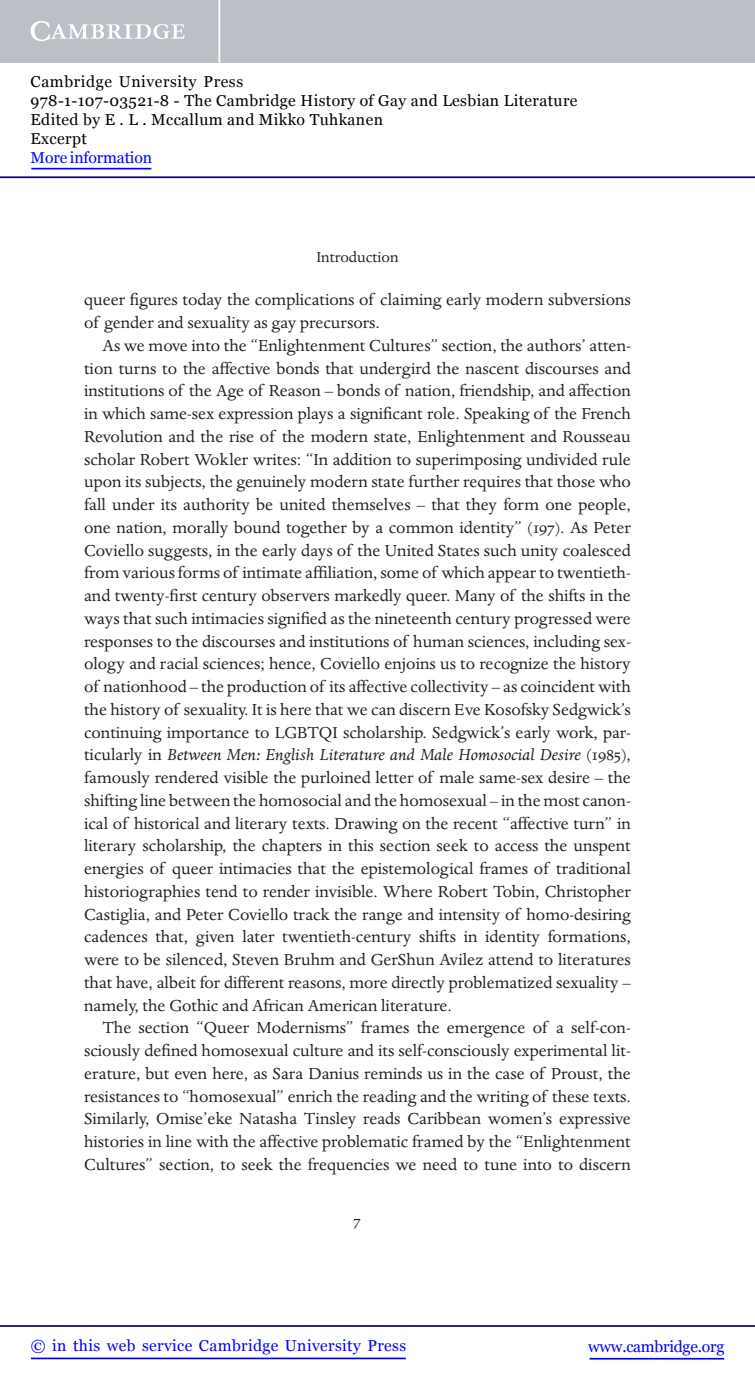
<style>
.page{position:relative;width:755px;height:1385px;background:#fff}
.page>*{position:absolute;margin:0;border:0;box-sizing:border-box;transform-origin:0 0}
.t1{font:18.38px/22.8px "Dante MT Std";color:#231f20;text-align:justify}
.t2{font:17.5px "Dante MT Std";color:#231f20}
.t3{font:16.62px "Dante MT Std";color:#231f20}
.t4{font:15.75px/18.9px "Georgia";letter-spacing:.025em;color:#000}
.t5{font:15.75px "Georgia";letter-spacing:.025em;color:#00f}
.t6{font:15.75px "Georgia";letter-spacing:-.015em;color:#00f}
.t7{font:15.75px "Georgia";letter-spacing:-.01em;color:#00f}
.s1{font-style:italic}
</style>
<div class="page">
<hr style="left:589px;top:1358px;width:134px;height:1px;background:#00f">
<hr style="left:0;top:1325px;width:754px;height:2px;background:#150666">
<hr style="left:31px;top:1357px;width:374px;height:2px;background:#00f">
<div style="left:0;top:0;width:754px;height:63px;background:#bac0c6"></div>
<svg style="left:31px;top:21px;width:154px;height:20px"></svg>
<hr style="left:218px;top:0;width:2px;height:63px;background:#fff">
<hr style="left:0;top:176px;width:754px;height:2px;background:#150666">
<hr style="left:31px;top:168px;width:120px;height:1px;background:#00f">
<p class="t4" style="left:31px;top:73px;width:548px">Cambridge University Press<br>978-1-107-03521-8 - The Cambridge History of Gay and Lesbian Literature Edited by E . L . Mccallum and Mikko Tuhkanen<br>Excerpt</p>
<p class="t7" style="left:31px;top:148px;width:123px">More information</p>
<p class="t3" style="left:316px;top:251px;width:84px">Introduction</p>
<p class="t1" style="left:84px;top:290px;width:547px">queer figures today the complications of claiming early modern subversions of gender and sexuality as gay precursors.</p>
<p class="t1" style="left:84px;top:335px;width:548px;text-indent:18px">As we move into the “Enlightenment Cultures” section, the authors’ atten&shy;tion turns to the affective bonds that undergird the nascent discourses and institutions of the Age of Reason – bonds of nation, friendship, and affection in which same-sex expression plays a significant role. Speaking of the French Revolution and the rise of the modern state, Enlightenment and Rousseau scholar Robert Wokler writes: “In addition to superimposing undivided rule upon its subjects, the genuinely modern state further requires that those who fall under its authority be united themselves – that they form one people, one nation, morally bound together by a common identity” (197). As Peter Coviello suggests, in the early days of the United States such unity coalesced from various forms of intimate affiliation, some of which appear to twentieth&shy;and twenty-first century observers markedly queer. Many of the shifts in the ways that such intimacies signified as the nineteenth century progressed were responses to the discourses and institutions of human sciences, including sex&shy;ology and racial sciences; hence, Coviello enjoins us to recognize the history of nationhood – the production of its affective collectivity – as coincident with the history of sexuality . It is here that we can discern Eve Kosofsky Sedgwick’s continuing importance to LGBTQI scholarship. Sedgwick’s early work, par&shy;ticularly in <span class="s1">Between Men: English Literature and Male Homosocial Desire</span> ( 1985 ), famously rendered visible the purloined letter of male same-sex desire – the shifting line between the homosocial and the homosexual – in the most canon&shy;ical of historical and literary texts. Drawing on the recent “affective turn” in literary scholarship, the chapters in this section seek to access the unspent energies of queer intimacies that the epistemological frames of traditional historiographies tend to render invisible. Where Robert Tobin, Christopher Castiglia, and Peter Coviello track the range and intensity of homo-desiring cadences that, given later twentieth-century shifts in identity formations, were to be silenced, Steven Bruhm and GerShun Avilez attend to literatures that have, albeit for different reasons, more directly problematized sexuality – namely, the Gothic and African American literature.</p>
<p class="t1" style="left:84px;top:1018px;width:548px;text-indent:18px">The section “Queer Modernisms” frames the emergence of a self-con&shy;sciously defined homosexual culture and its self-consciously experimental lit&shy;erature, but even here, as Sara Danius reminds us in the case of Proust, the resistances to “homosexual” enrich the reading and the writing of these texts.<br>Similarly, Omise’eke Natasha Tinsley reads Caribbean women’s expressive histories in line with the affective problematic framed by the “Enlightenment Cultures” section, to seek the frequencies we need to tune into to discern</p>
<p class="t2" style="left:354px;top:1214px;width:8px">7</p>
<p class="t5" style="left:31px;top:1336px;width:376px">© in this web service Cambridge University Press</p>
<p class="t6" style="left:587px;top:1336px;width:137px">www.cambridge.org</p>
</div>
